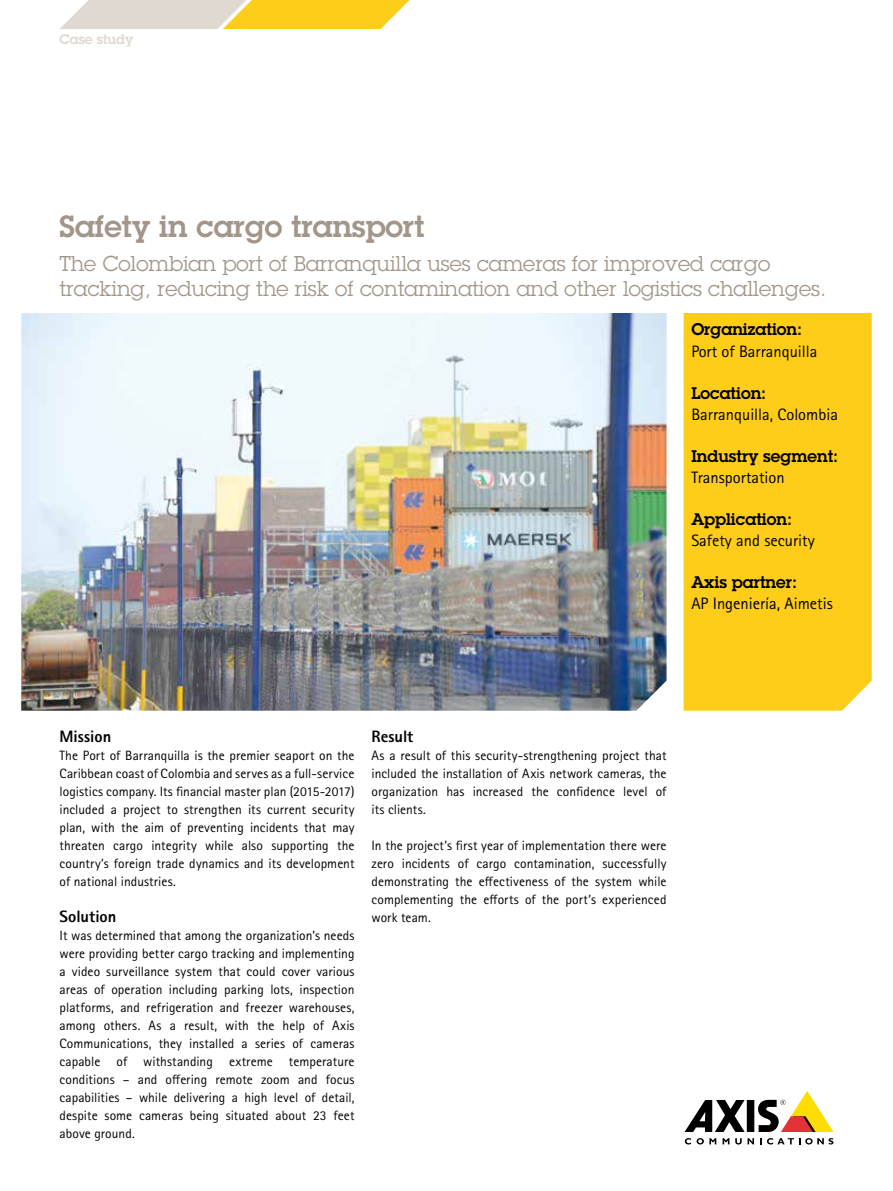
<style>
.page{position:relative;width:893px;height:1191px;background:#fff}
.page>*{position:absolute;margin:0;border:0;box-sizing:border-box;transform-origin:0 0}
.t1{font:600 30px "Lubalin Graph ECG";color:#a19689}
.t2{font:21px/25.5px "Lubalin Graph ECG";color:#a19689}
.t3{font:16.5px "Rotis Sans Serif Pro";color:#000}
.t4{font:600 16.5px "Lubalin Graph ECG";color:#000}
.t5{font:800 16.5px "Rotis Sans Serif Pro";color:#000}
.t6{font:13.5px/18px "Rotis Sans Serif Pro";letter-spacing:.005em;color:#000;text-align:justify}
.t7{font:600 13.5px "Lubalin Graph ECG";color:#dfd9d1}
</style>
<div class="page">
<div style="left:747px;top:1100px;width:7px;height:32px;background:#000"></div>
<svg style="left:685px;top:1100px;width:60px;height:32px"></svg>
<svg style="left:758px;top:1091px;width:75px;height:41px"></svg>
<svg style="left:685px;top:1138px;width:6px;height:6px"></svg>
<svg style="left:697px;top:1138px;width:19px;height:6px"></svg>
<svg style="left:723px;top:1138px;width:6px;height:6px"></svg>
<svg style="left:735px;top:1138px;width:19px;height:6px"></svg>
<svg style="left:760px;top:1138px;width:73px;height:6px"></svg>
<div style="left:684px;top:313px;width:188px;height:397px;background:#fecd1a"></div>
<svg style="left:60px;top:0;width:350px;height:29px;background:#f0d782"></svg>
<img style="left:21px;top:313px;width:645px;height:397px">
<p class="t7" style="left:60px;top:30px;width:75px">Case study</p>
<h1 class="t1" style="left:60px;top:206px;width:367px">Safety in cargo transport</h1>
<h2 class="t2" style="left:60px;top:250px;width:768px">The Colombian port of Barranquilla uses cameras for improved cargo tracking, reducing the risk of contamination and other logistics challenges.</h2>
<p class="t4" style="left:691px;top:319px;width:112px">Organization:</p>
<p class="t3" style="left:691px;top:341px;width:128px">Port of Barranquilla</p>
<p class="t4" style="left:691px;top:382px;width:76px">Location:</p>
<p class="t3" style="left:691px;top:404px;width:148px">Barranquilla, Colombia</p>
<p class="t4" style="left:691px;top:445px;width:148px">Industry segment:</p>
<p class="t3" style="left:691px;top:467px;width:95px">Transportation</p>
<p class="t4" style="left:691px;top:508px;width:102px">Application:</p>
<p class="t3" style="left:691px;top:530px;width:125px">Safety and security</p>
<p class="t4" style="left:691px;top:571px;width:107px">Axis partner:</p>
<p class="t3" style="left:691px;top:593px;width:143px">AP Ingeniería, Aimetis</p>
<p class="t5" style="left:60px;top:725px;width:53px">Mission</p>
<p class="t6" style="left:60px;top:746px;width:296px">The Port of Barranquilla is the premier seaport on the Caribbean coast of Colombia and serves as a full-service logistics company. Its financial master plan (2015-2017) included a project to strengthen its current security plan, with the aim of preventing incidents that may threaten cargo integrity while also supporting the country’s foreign trade dynamics and its development of national industries.</p>
<p class="t5" style="left:60px;top:905px;width:58px">Solution</p>
<p class="t6" style="left:60px;top:926px;width:297px">It was determined that among the organization’s needs were providing better cargo tracking and implementing a video surveillance system that could cover various areas of operation including parking lots, inspection platforms, and refrigeration and freezer warehouses, among others. As a result, with the help of Axis Communications, they installed a series of cameras capable of withstanding extreme temperature conditions – and offering remote zoom and focus capabilities – while delivering a high level of detail, despite some cameras being situated about 23 feet above ground.</p>
<p class="t5" style="left:372px;top:725px;width:43px">Result</p>
<p class="t6" style="left:372px;top:746px;width:297px">As a result of this security-strengthening project that included the installation of Axis network cameras, the organization has increased the confidence level of its clients.</p>
<p class="t6" style="left:372px;top:836px;width:297px">In the project’s first year of implementation there were zero incidents of cargo contamination, successfully demonstrating the effectiveness of the system while complementing the efforts of the port’s experienced work team.</p>
</div>
